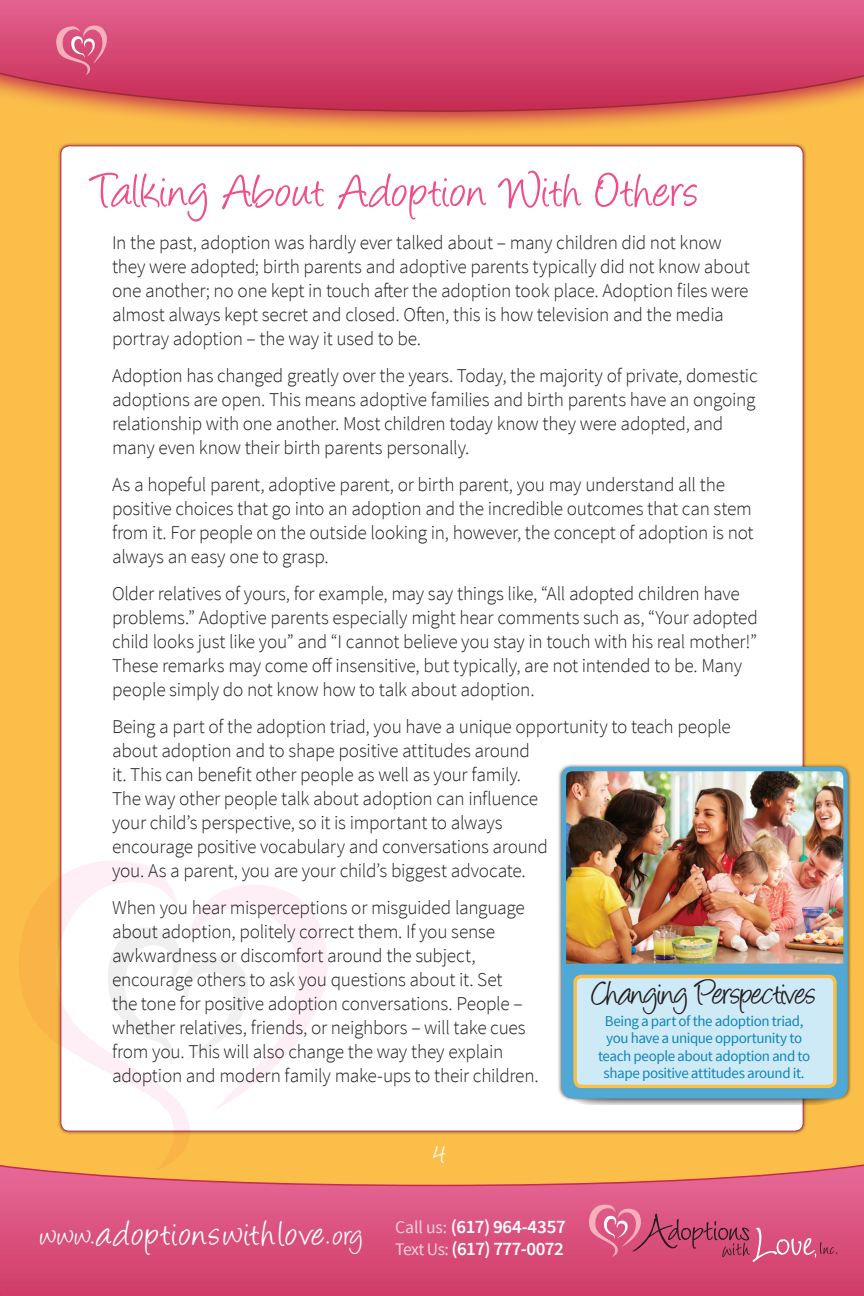
<style>
.page{position:relative;width:864px;height:1296px;background:#fff}
.page>*{position:absolute;margin:0;border:0;box-sizing:border-box;transform-origin:0 0}
.t1{font:54px "Angelina";letter-spacing:.01em;color:#ef4e8b}
.t2{font:40.2px "Angelina";letter-spacing:.035em;color:#fff}
.t3{font:37.5px "Angelina";letter-spacing:-.02em;color:#231f20}
.t4{font:27px "Angelina";color:#fff}
.t5{font:300 19.5px/24px "Source Sans Pro";letter-spacing:-.015em;color:#231f20}
.t6{font:600 19.05px "Source Sans Pro";letter-spacing:-.03em;color:#fff}
.t7{font:15px/17.2px "Source Sans Pro";letter-spacing:-.03em;color:#1085b6;text-align:center}
.s1{font-size:33.9px}
.s2{font-weight:400;font-size:17.7px;color:#f8d2e0}
</style>
<div class="page">
<div style="left:0;top:60px;width:864px;height:1141px;background:#fbbf49"></div>
<div style="left:61px;top:146px;width:742px;height:985px;background:#fff;border-radius:8px"></div>
<svg style="left:563px;top:991px;width:284px;height:114px"></svg>
<div style="left:558px;top:763px;width:294px;height:338px;background:#231f20;opacity:.75"></div>
<img style="left:567px;top:772px;width:276px;height:190px">
<div style="left:562px;top:767px;width:286px;height:331px;border:4px solid #50a8d4;border-radius:8px"></div>
<svg style="left:562px;top:962px;width:286px;height:138px;background:#59a5c9"></svg>
<div style="left:575px;top:976px;width:260px;height:110px;background:#cfeaf7;border-radius:6px"></div>
<div style="left:573px;top:975px;width:264px;height:113px;border:3px solid #fbbf49;border-radius:6px"></div>
<svg style="left:116px;top:112px;width:646px;height:18px"></svg>
<svg style="left:0;top:0;width:864px;height:112px;background:#d64e6f"></svg>
<svg style="left:0;top:1164px;width:864px;height:132px;background:#dd5c75"></svg>
<svg style="left:589px;top:1205px;width:248px;height:57px;background:#d45880"></svg>
<svg style="left:55px;top:25px;width:59px;height:51px;background:#dc6185"></svg>
<svg style="left:191px;top:885px;width:170px;height:249px"></svg>
<svg style="left:11px;top:857px;width:180px;height:314px"></svg>
<h1 class="t1" style="left:92px;top:168px;width:608px">Talking About Adoption With Others</h1>
<p class="t5" style="left:112px;top:231px;width:639px">In the past, adoption was hardly ever talked about – many children did not know they were adopted; birth parents and adoptive parents typically did not know about one another; no one kept in touch after the adoption took place. Adoption files were almost always kept secret and closed. Often, this is how television and the media portray adoption – the way it used to be.</p>
<p class="t5" style="left:112px;top:364px;width:647px">Adoption has changed greatly over the years. Today, the majority of private, domestic adoptions are open. This means adoptive families and birth parents have an ongoing relationship with one another. Most children today know they were adopted, and many even know their birth parents personally.</p>
<p class="t5" style="left:112px;top:473px;width:643px">As a hopeful parent, adoptive parent, or birth parent, you may understand all the positive choices that go into an adoption and the incredible outcomes that can stem from it. For people on the outside looking in, however, the concept of adoption is not always an easy one to grasp.</p>
<p class="t5" style="left:112px;top:582px;width:647px">Older relatives of yours, for example, may say things like, “All adopted children have problems.” Adoptive parents especially might hear comments such as, “Your adopted child looks just like you” and “I cannot believe you stay in touch with his real mother!” These remarks may come off insensitive, but typically, are not intended to be. Many people simply do not know how to talk about adoption.</p>
<p class="t5" style="left:112px;top:715px;width:620px">Being a part of the adoption triad, you have a unique opportunity to teach people about adoption and to shape positive attitudes around<br>it. This can benefit other people as well as your family.<br>The way other people talk about adoption can influence<br>your child’s perspective, so it is important to always<br>encourage positive vocabulary and conversations around<br>you. As a parent, you are your child’s biggest advocate.</p>
<p class="t5" style="left:112px;top:896px;width:426px">When you hear misperceptions or misguided language about adoption, politely correct them. If you sense awkwardness or discomfort around the subject, encourage others to ask you questions about it. Set<br>the tone for positive adoption conversations. People – whether relatives, friends, or neighbors – will take cues from you. This will also change the way they explain adoption and modern family make-ups to their children.</p>
<h3 class="t3" style="left:593px;top:978px;width:225px">Changing Perspectives</h3>
<p class="t7" style="left:598px;top:1013px;width:214px">Being a part of the adoption triad, you have a unique opportunity to teach people about adoption and to shape positive attitudes around it.</p>
<h3 class="t4" style="left:434px;top:1142px;width:13px">4</h3>
<h2 class="t2" style="left:41px;top:1217px;width:527px"><span class="s1">www.</span>adoptionswithlove<span class="s1">.org</span> <sup>Call</sup> <sup>us:</sup> <sup>(617)</sup> <sup>964-4357</sup></h2>
<p class="t6" style="left:395px;top:1237px;width:170px"><span class="s2">Text Us:</span> (617) 777-0072</p>
</div>
